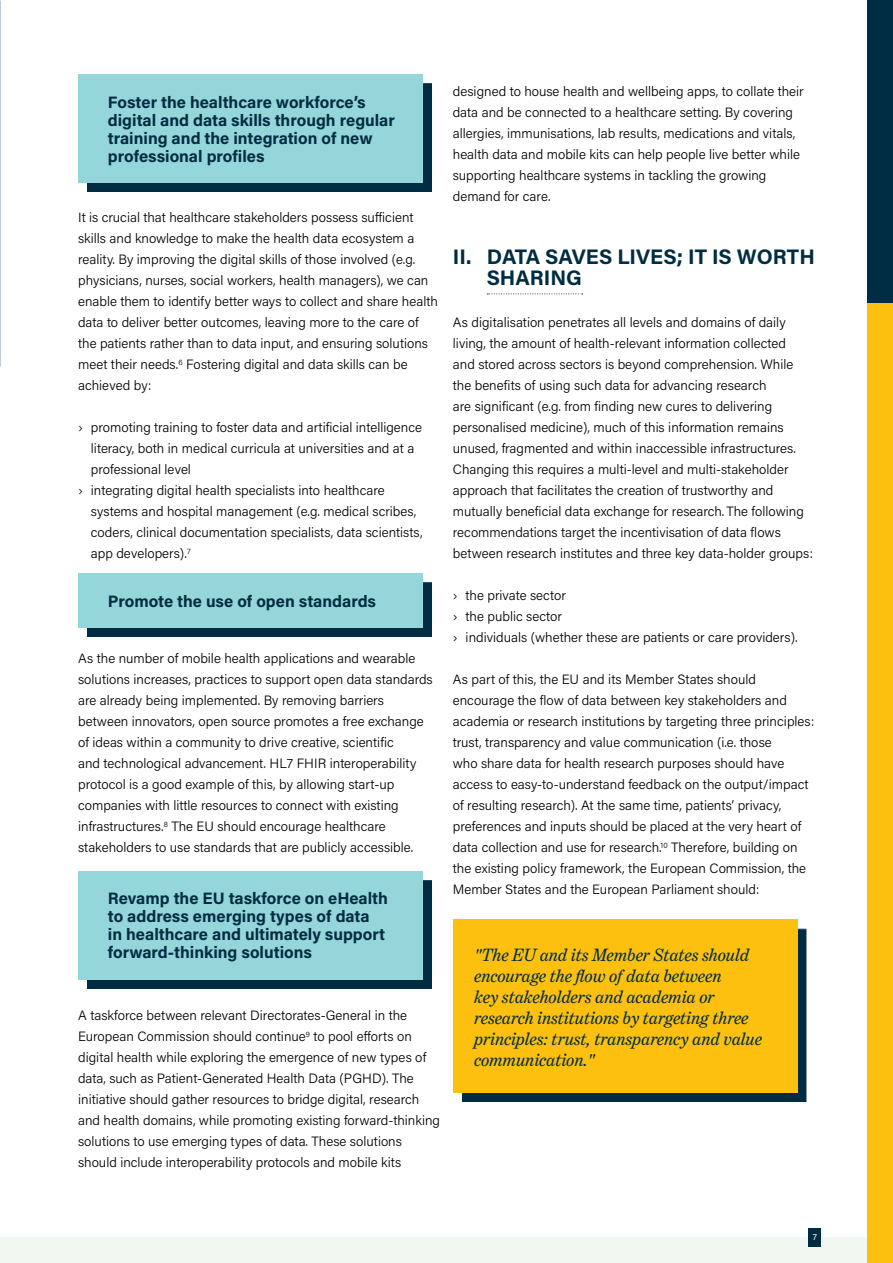
<style>
.page{position:relative;width:893px;height:1263px;background:#fff}
.page>*{position:absolute;margin:0;border:0;box-sizing:border-box;transform-origin:0 0}
.t1{font:700 21px/21px "Acumin Pro";color:#002c41}
.quote{font:italic 18px/21px "Benton Modern";color:#002c41}
.Paragraph_Style_1{font:700 16.5px/18px "Acumin Pro";color:#002c41}
.BODY{font:300 13.5px/21px "Acumin Pro";color:#000}
.t2{font:9px "Acumin Pro";color:#fff}
</style>
<div class="page">
<svg style="left:487px;top:294px;width:96px;height:1px"></svg>
<div style="left:87px;top:83px;width:345px;height:109px;background:#002c41"></div>
<div style="left:78px;top:74px;width:345px;height:109px;background:#94d6da"></div>
<div style="left:87px;top:582px;width:345px;height:55px;background:#002c41"></div>
<div style="left:78px;top:573px;width:345px;height:55px;background:#94d6da"></div>
<div style="left:87px;top:880px;width:345px;height:108px;background:#002c41"></div>
<div style="left:78px;top:871px;width:345px;height:108px;background:#94d6da"></div>
<div style="left:462px;top:929px;width:344px;height:173px;background:#002c41"></div>
<div style="left:453px;top:920px;width:344px;height:173px;background:#fec00f"></div>
<div style="left:0;top:1237px;width:893px;height:26px;background:#f0f8f1"></div>
<div style="left:808px;top:1228px;width:13px;height:19px;background:#002c41"></div>
<div style="left:867px;top:303px;width:26px;height:960px;background:#fec00f"></div>
<div style="left:867px;top:0;width:26px;height:303px;background:#002c41"></div>
<p class="Paragraph_Style_1" style="left:108px;top:92px;width:289px">Foster the healthcare workforce’s digital and data skills through regular training and the integration of new professional profiles</p>
<p class="BODY" style="left:78px;top:206px;width:361px">It is crucial that healthcare stakeholders possess sufficient skills and knowledge to make the health data ecosystem a reality. By improving the digital skills of those involved (e.g. physicians, nurses, social workers, health managers), we can enable them to identify better ways to collect and share health data to deliver better outcomes, leaving more to the care of the patients rather than to data input, and ensuring solutions meet their needs.<sup>6</sup> Fostering digital and data skills can be achieved by:</p>
<p class="BODY" style="left:91px;top:416px;width:333px;text-indent:-13px">› promoting training to foster data and artificial intelligence literacy, both in medical curricula at universities and at a professional level</p>
<p class="BODY" style="left:91px;top:479px;width:333px;text-indent:-13px">› integrating digital health specialists into healthcare systems and hospital management (e.g. medical scribes, coders, clinical documentation specialists, data scientists, app developers).<sup>7</sup></p>
<p class="Paragraph_Style_1" style="left:108px;top:591px;width:270px">Promote the use of open standards</p>
<p class="BODY" style="left:78px;top:647px;width:356px">As the number of mobile health applications and wearable solutions increases, practices to support open data standards are already being implemented. By removing barriers between innovators, open source promotes a free exchange of ideas within a community to drive creative, scientific<br>and technological advancement. HL7 FHIR interoperability protocol is a good example of this, by allowing start-up companies with little resources to connect with existing infrastructures.<sup>8</sup> The EU should encourage healthcare stakeholders to use standards that are publicly accessible.</p>
<p class="Paragraph_Style_1" style="left:108px;top:889px;width:282px">Revamp the EU taskforce on eHealth to address emerging types of data in healthcare and ultimately support forward-thinking solutions</p>
<p class="BODY" style="left:78px;top:1004px;width:363px">A taskforce between relevant Directorates-General in the European Commission should continue<sup>9</sup> to pool efforts on digital health while exploring the emergence of new types of data, such as Patient-Generated Health Data (PGHD). The initiative should gather resources to bridge digital, research and health domains, while promoting existing forward-thinking solutions to use emerging types of data. These solutions should include interoperability protocols and mobile kits</p>
<p class="BODY" style="left:453px;top:80px;width:352px">designed to house health and wellbeing apps, to collate their data and be connected to a healthcare setting. By covering allergies, immunisations, lab results, medications and vitals, health data and mobile kits can help people live better while supporting healthcare systems in tackling the growing demand for care.</p>
<p class="t1" style="left:487px;top:245px;width:329px;text-indent:-34px">II. DATA SAVES LIVES; IT IS WORTH<br>SHARING</p>
<p class="BODY" style="left:453px;top:311px;width:361px">As digitalisation penetrates all levels and domains of daily living, the amount of health-relevant information collected<br>and stored across sectors is beyond comprehension. While the benefits of using such data for advancing research<br>are significant (e.g. from finding new cures to delivering personalised medicine), much of this information remains unused, fragmented and within inaccessible infrastructures.<br>Changing this requires a multi-level and multi-stakeholder approach that facilitates the creation of trustworthy and mutually beneficial data exchange for research. The following recommendations target the incentivisation of data flows between research institutes and three key data-holder groups:</p>
<p class="BODY" style="left:453px;top:584px;width:115px">› the private sector</p>
<p class="BODY" style="left:453px;top:605px;width:111px">› the public sector</p>
<p class="BODY" style="left:453px;top:626px;width:346px">› individuals (whether these are patients or care providers).</p>
<p class="BODY" style="left:453px;top:668px;width:363px">As part of this, the EU and its Member States should encourage the flow of data between key stakeholders and academia or research institutions by targeting three principles: trust, transparency and value communication (i.e. those<br>who share data for health research purposes should have access to easy-to-understand feedback on the output/impact of resulting research). At the same time, patients’ privacy, preferences and inputs should be placed at the very heart of data collection and use for research.<sup>10</sup> Therefore, building on the existing policy framework, the European Commission, the Member States and the European Parliament should:</p>
<p class="quote" style="left:474px;top:944px;width:289px">"The EU and its Member States should encourage the flow of data between<br>key stakeholders and academia or research institutions by targeting three principles: trust, transparency and value communication."</p>
<p class="t2" style="left:813px;top:1231px;width:6px">7</p>
</div>
